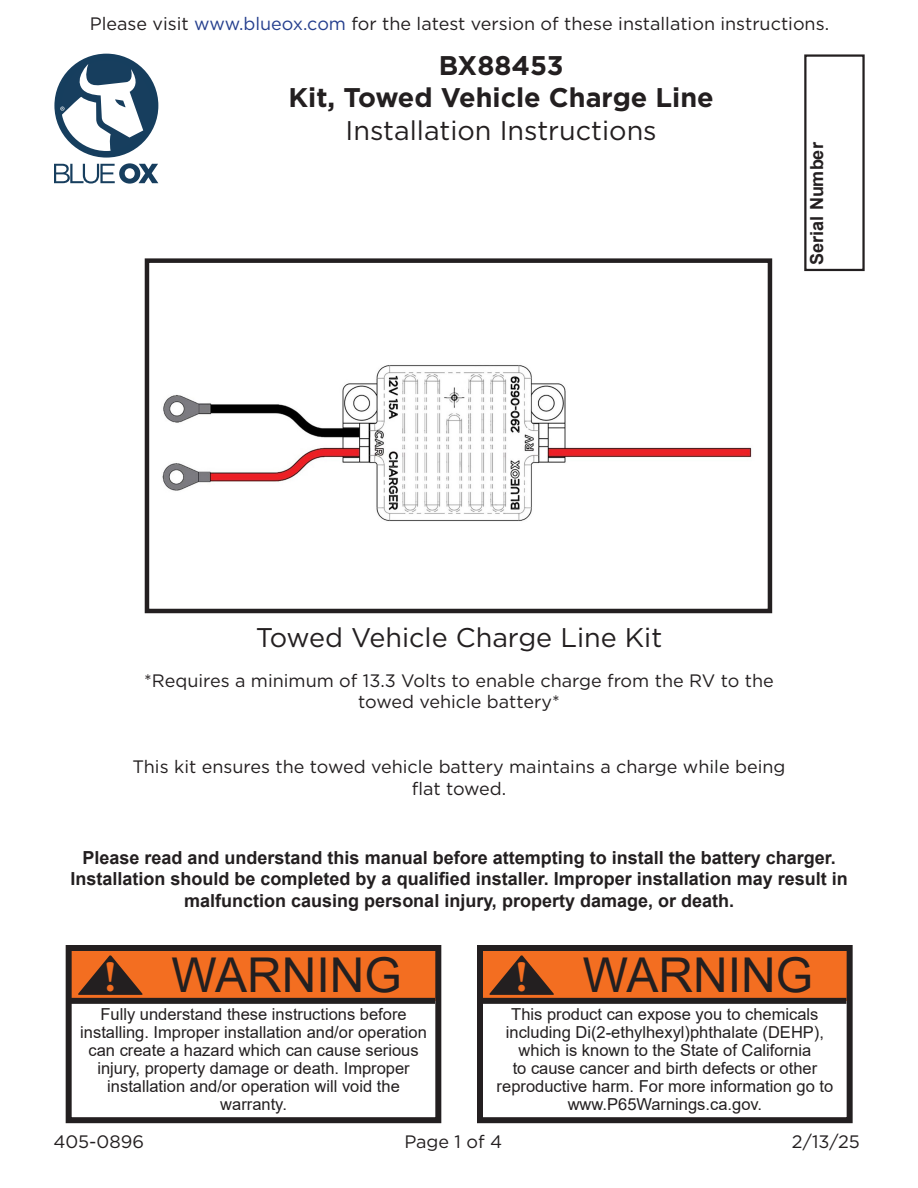
<style>
.page{position:relative;width:918px;height:1188px;background:#fff}
.page>*{position:absolute;margin:0;border:0;box-sizing:border-box;transform-origin:0 0}
.t1{font:48px "Arial";color:#231f20}
.t2{font:700 43.5px "Minion Pro";color:#f36e21}
.t3{font:27px "Gotham";color:#231f20}
.t4{font:700 27px/32.4px "Gotham";color:#231f20;text-align:center}
.t5{font:18px/21.6px "Gotham";color:#231f20;text-align:center}
.t6{font:700 18px/21.6px "Arial";color:#231f20;text-align:center}
.t7{font:16.5px/18px "Arial";color:#231f20;text-align:center}
.s1{color:#253f8e}
</style>
<div class="page">
<svg style="left:54px;top:163px;width:104px;height:21px"></svg>
<div style="left:54px;top:54px;width:104px;height:104px;border:7px solid #163e5e;border-radius:50%"></div>
<svg style="left:59px;top:57px;width:96px;height:96px"></svg>
<div style="left:804px;top:54px;width:61px;height:217px;border:2px solid #231f20"></div>
<img style="left:162px;top:365px;width:590px;height:157px">
<div style="left:145px;top:258px;width:627px;height:355px;border:4px solid #231f20"></div>
<div style="left:482px;top:946px;width:366px;height:55px;background:#f36e21"></div>
<div style="left:477px;top:945px;width:376px;height:178px;border:6px solid #231f20"></div>
<svg style="left:489px;top:955px;width:65px;height:40px"></svg>
<div style="left:480px;top:998px;width:366px;height:6px;background:#231f20"></div>
<div style="left:71px;top:946px;width:366px;height:55px;background:#f36e21"></div>
<div style="left:66px;top:945px;width:375px;height:178px;border:6px solid #231f20"></div>
<svg style="left:78px;top:955px;width:65px;height:40px"></svg>
<div style="left:68px;top:998px;width:367px;height:6px;background:#231f20"></div>
<p class="t5" style="left:90px;top:12px;width:741px">Please visit <span class="s1">www.blueox.com</span> for the latest version of these installation instructions.</p>
<h3 class="t4" style="left:289px;top:49px;width:427px">BX88453<br>Kit, Towed Vehicle Charge Line</h3>
<h3 class="t3" style="left:346px;top:113px;width:313px">Installation Instructions</h3>
<p class="t6" style="left:806px;top:265px;width:124px;rotate:-90deg">Serial Number</p>
<p class="t3" style="left:256px;top:620px;width:408px">Towed Vehicle Charge Line Kit</p>
<p class="t5" style="left:144px;top:669px;width:631px">*Requires a minimum of 13.3 Volts to enable charge from the RV to the towed vehicle battery*</p>
<p class="t5" style="left:133px;top:755px;width:654px">This kit ensures the towed vehicle battery maintains a charge while being flat towed.</p>
<p class="t6" style="left:71px;top:847px;width:779px">Please read and understand this manual before attempting to install the battery charger.<br>Installation should be completed by a qualified installer. Improper installation may result in malfunction causing personal injury, property damage, or death.</p>
<p class="t1" style="left:172px;top:942px;width:232px">WARNING</p>
<p class="t2" style="left:104px;top:946px;width:14px">!</p>
<p class="t7" style="left:80px;top:1005px;width:348px">Fully understand these instructions before installing. Improper installation and/or operation can create a hazard which can cause serious injury, property damage or death. Improper installation and/or operation will void the warranty.</p>
<p class="t1" style="left:583px;top:942px;width:232px">WARNING</p>
<p class="t2" style="left:516px;top:946px;width:14px">!</p>
<p class="t7" style="left:497px;top:1005px;width:338px">This product can expose you to chemicals including Di(2-ethylhexyl)phthalate (DEHP), which is known to the State of California<br>to cause cancer and birth defects or other reproductive harm. For more information go to www.P65Warnings.ca.gov.</p>
<p class="t5" style="left:53px;top:1131px;width:92px">405-0896</p>
<p class="t5" style="left:404px;top:1131px;width:99px">Page 1 of 4</p>
<p class="t5" style="left:792px;top:1131px;width:69px">2/13/25</p>
</div>
